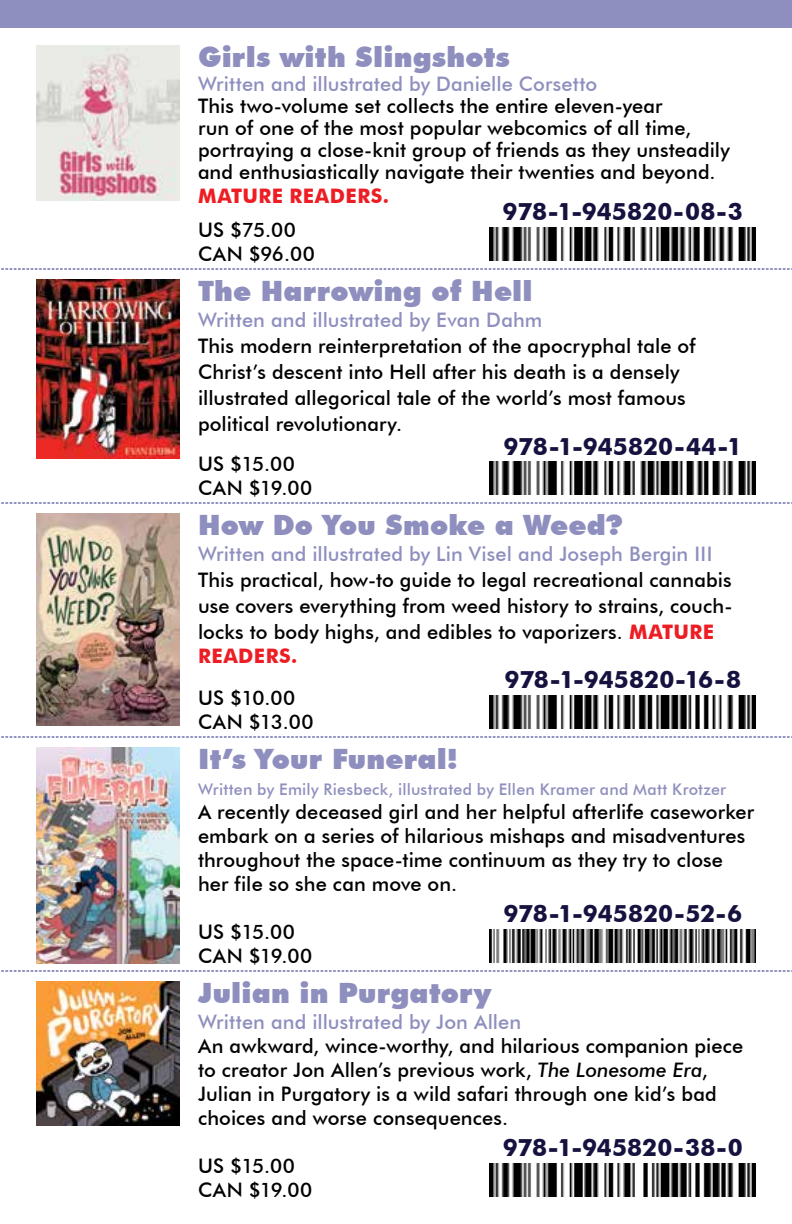
<style>
.page{position:relative;width:792px;height:1224px;background:#fff}
.page>*{position:absolute;margin:0;border:0;box-sizing:border-box;transform-origin:0 0}
.t1{font:900 28px "Futura BT";letter-spacing:.01em;color:#8f8fbf}
.t2{font:700 24px "Futura BT";color:#16123f}
.t3{font:500 20px/24px "Futura BT";letter-spacing:.005em;color:#000}
.t4{font:500 20px "Futura BT";letter-spacing:.005em;color:#8f8fbf}
.t5{font:500 20px/24px "Futura BT";letter-spacing:.025em;color:#000}
.t6{font:700 20px "Futura BT";letter-spacing:.025em;color:#ed1d24}
.t7{font:500 16px "Futura BT";letter-spacing:.015em;color:#8f8fbf}
.s1{font-weight:700;color:#ed1d24}
.s2{font-style:italic}
</style>
<div class="page">
<img style="left:490px;top:1164px;width:266px;height:33px">
<img style="left:36px;top:981px;width:144px;height:144px">
<img style="left:490px;top:930px;width:266px;height:33px">
<img style="left:36px;top:747px;width:144px;height:216px">
<img style="left:490px;top:462px;width:266px;height:33px">
<img style="left:36px;top:279px;width:144px;height:180px">
<img style="left:490px;top:696px;width:266px;height:33px">
<img style="left:36px;top:513px;width:144px;height:213px">
<img style="left:36px;top:45px;width:144px;height:155px">
<img style="left:490px;top:228px;width:266px;height:33px">
<div style="left:0;top:0;width:792px;height:27px;background:#8f8fbf"></div>
<svg style="left:1px;top:268px;width:791px;height:2px"></svg>
<svg style="left:1px;top:502px;width:791px;height:2px"></svg>
<svg style="left:1px;top:736px;width:791px;height:2px"></svg>
<svg style="left:1px;top:970px;width:791px;height:2px"></svg>
<h1 class="t1" style="left:198px;top:40px;width:313px">Girls with Slingshots</h1>
<p class="t4" style="left:198px;top:72px;width:401px">Written and illustrated by Danielle Corsetto</p>
<p class="t3" style="left:198px;top:95px;width:533px;line-height:22px">This two-volume set collects the entire eleven-year<br>run of one of the most popular webcomics of all time, portraying a close-knit group of friends as they unsteadily and enthusiastically navigate their twenties and beyond.</p>
<p class="t6" style="left:198px;top:184px;width:193px">MATURE READERS.</p>
<p class="t2" style="left:503px;top:197px;width:242px">978-1-945820-08-3</p>
<p class="t5" style="left:198px;top:218px;width:118px">US $75.00<br>CAN $96.00</p>
<h1 class="t1" style="left:198px;top:274px;width:336px">The Harrowing of Hell</h1>
<p class="t4" style="left:198px;top:308px;width:346px">Written and illustrated by Evan Dahm</p>
<p class="t3" style="left:198px;top:333px;width:499px;line-height:26px">This modern reinterpretation of the apocryphal tale of Christ’s descent into Hell after his death is a densely illustrated allegorical tale of the world’s most famous political revolutionary.</p>
<p class="t2" style="left:504px;top:432px;width:240px">978-1-945820-44-1</p>
<p class="t5" style="left:198px;top:452px;width:116px">US $15.00<br>CAN $19.00</p>
<h1 class="t1" style="left:198px;top:508px;width:426px">How Do You Smoke a Weed?</h1>
<p class="t4" style="left:198px;top:542px;width:516px">Written and illustrated by Lin Visel and Joseph Bergin III</p>
<p class="t3" style="left:198px;top:567px;width:536px;line-height:26px;text-align:justify">This practical, how-to guide to legal recreational cannabis use covers everything from weed history to strains, couch&shy;locks to body highs, and edibles to vaporizers. <span class="s1">MATURE</span></p>
<p class="t6" style="left:198px;top:644px;width:101px">READERS.</p>
<p class="t2" style="left:505px;top:665px;width:238px">978-1-945820-16-8</p>
<p class="t5" style="left:198px;top:686px;width:117px">US $10.00<br>CAN $13.00</p>
<h1 class="t1" style="left:198px;top:742px;width:261px">It’s Your Funeral!</h1>
<p class="t7" style="left:198px;top:780px;width:530px">Written by Emily Riesbeck, illustrated by Ellen Kramer and Matt Krotzer</p>
<p class="t3" style="left:198px;top:800px;width:558px">A recently deceased girl and her helpful afterlife caseworker embark on a series of hilarious mishaps and misadventures throughout the space-time continuum as they try to close her file so she can move on.</p>
<p class="t2" style="left:503px;top:899px;width:240px">978-1-945820-52-6</p>
<p class="t5" style="left:198px;top:920px;width:116px">US $15.00<br>CAN $19.00</p>
<h1 class="t1" style="left:198px;top:976px;width:295px">Julian in Purgatory</h1>
<p class="t4" style="left:198px;top:1010px;width:325px">Written and illustrated by Jon Allen</p>
<p class="t3" style="left:198px;top:1034px;width:547px">An awkward, wince-worthy, and hilarious companion piece to creator Jon Allen’s previous work, <span class="s2">The Lonesome Era</span>, Julian in Purgatory is a wild safari through one kid’s bad choices and worse consequences.</p>
<p class="t2" style="left:503px;top:1133px;width:242px">978-1-945820-38-0</p>
<p class="t5" style="left:198px;top:1154px;width:116px">US $15.00<br>CAN $19.00</p>
</div>
